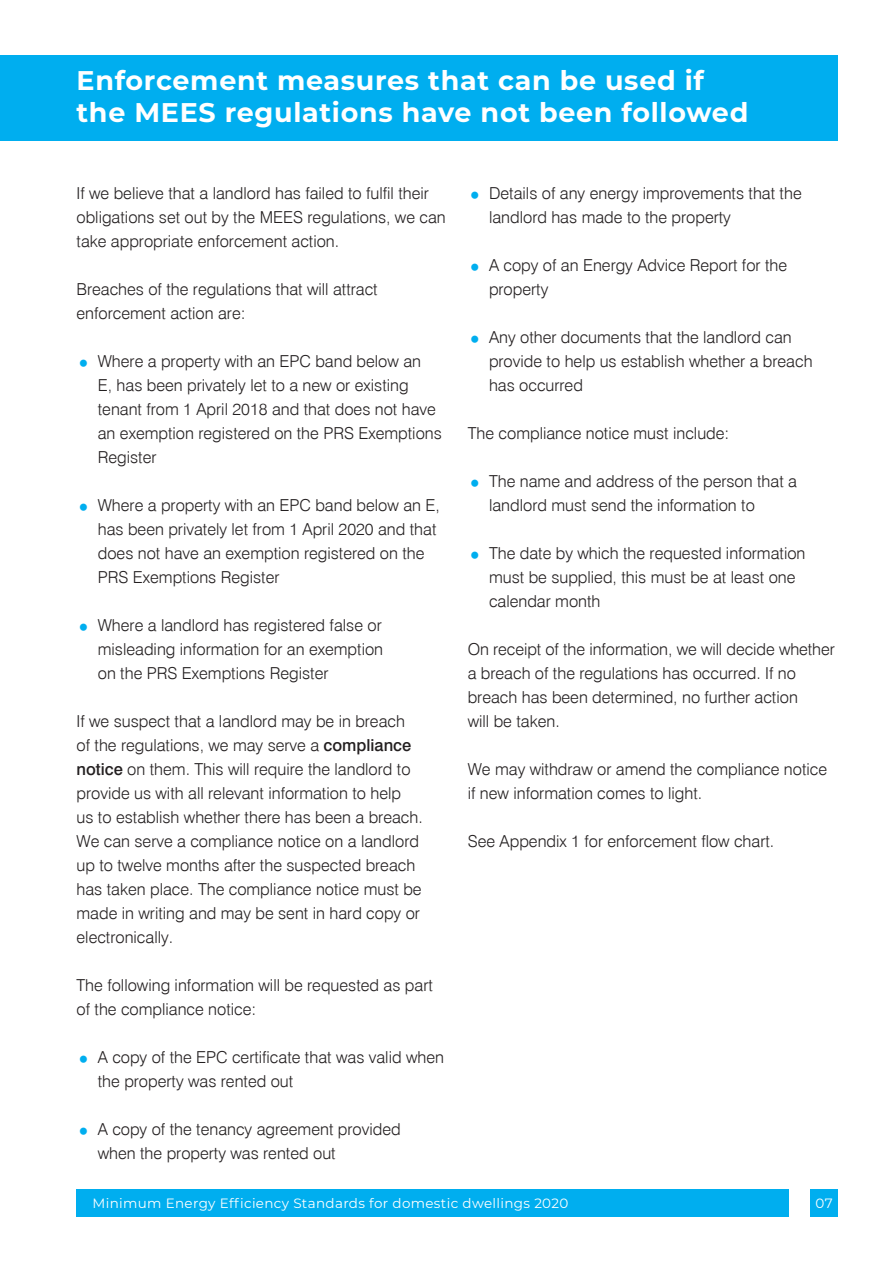
<style>
.page{position:relative;width:893px;height:1263px;background:#fff}
.page>*{position:absolute;margin:0;border:0;box-sizing:border-box;transform-origin:0 0}
.t1{font:700 27px/32.4px "Montserrat";letter-spacing:.025em;color:#fff}
.t2{font:300 16.5px/24px "Swiss 721 BT";color:#231f20}
.t3{font:13.5px "Montserrat";letter-spacing:.025em;color:#fff}
.s1{font-size:24px;color:#00aeef}
.s2{font-weight:500}
</style>
<div class="page">
<div style="left:77px;top:1189px;width:712px;height:27px;background:#00aeef"></div>
<div style="left:811px;top:1189px;width:27px;height:27px;background:#00aeef"></div>
<div style="left:0;top:55px;width:838px;height:85px;background:#00aeef"></div>
<h1 class="t1" style="left:77px;top:63px;width:673px">Enforcement measures that can be used if the MEES regulations have not been followed</h1>
<p class="t2" style="left:77px;top:181px;width:371px">If we believe that a landlord has failed to fulfil their obligations set out by the MEES regulations, we can take appropriate enforcement action.</p>
<p class="t2" style="left:77px;top:277px;width:303px">Breaches of the regulations that will attract enforcement action are:</p>
<p class="t2" style="left:98px;top:349px;width:346px;text-indent:-21px"><span class="s1">•</span> Where a property with an EPC band below an<br>E, has been privately let to a new or existing tenant from 1 April 2018 and that does not have an exemption registered on the PRS Exemptions Register</p>
<p class="t2" style="left:98px;top:493px;width:344px;text-indent:-21px"><span class="s1">•</span> Where a property with an EPC band below an E, has been privately let from 1 April 2020 and that does not have an exemption registered on the PRS Exemptions Register</p>
<p class="t2" style="left:98px;top:613px;width:287px;text-align:justify;text-indent:-21px"><span class="s1">•</span> Where a landlord has registered false or misleading information for an exemption on the PRS Exemptions Register</p>
<p class="t2" style="left:77px;top:709px;width:348px">If we suspect that a landlord may be in breach<br>of the regulations, we may serve a <span class="s2">compliance notice</span> on them. This will require the landlord to provide us with all relevant information to help<br>us to establish whether there has been a breach.<br>We can serve a compliance notice on a landlord up to twelve months after the suspected breach has taken place. The compliance notice must be made in writing and may be sent in hard copy or electronically.</p>
<p class="t2" style="left:77px;top:973px;width:358px">The following information will be requested as part of the compliance notice:</p>
<p class="t2" style="left:98px;top:1045px;width:348px;text-indent:-21px"><span class="s1">•</span> A copy of the EPC certificate that was valid when the property was rented out</p>
<p class="t2" style="left:98px;top:1117px;width:304px;text-indent:-21px"><span class="s1">•</span> A copy of the tenancy agreement provided when the property was rented out</p>
<p class="t2" style="left:489px;top:181px;width:314px;text-indent:-21px"><span class="s1">•</span> Details of any energy improvements that the landlord has made to the property</p>
<p class="t2" style="left:489px;top:253px;width:300px;text-indent:-21px"><span class="s1">•</span> A copy of an Energy Advice Report for the property</p>
<p class="t2" style="left:489px;top:325px;width:325px;text-indent:-21px"><span class="s1">•</span> Any other documents that the landlord can provide to help us establish whether a breach has occurred</p>
<p class="t2" style="left:468px;top:421px;width:263px">The compliance notice must include:</p>
<p class="t2" style="left:489px;top:469px;width:310px;text-indent:-21px"><span class="s1">•</span> The name and address of the person that a landlord must send the information to</p>
<p class="t2" style="left:489px;top:541px;width:318px;text-indent:-21px"><span class="s1">•</span> The date by which the requested information must be supplied, this must be at least one calendar month</p>
<p class="t2" style="left:468px;top:637px;width:369px">On receipt of the information, we will decide whether a breach of the regulations has occurred. If no breach has been determined, no further action<br>will be taken.</p>
<p class="t2" style="left:468px;top:757px;width:361px">We may withdraw or amend the compliance notice if new information comes to light.</p>
<p class="t2" style="left:468px;top:829px;width:308px">See Appendix 1 for enforcement flow chart.</p>
<p class="t3" style="left:92px;top:1194px;width:477px">Minimum Energy Efficiency Standards for domestic dwellings 2020</p>
<p class="t3" style="left:816px;top:1194px;width:19px">07</p>
</div>
